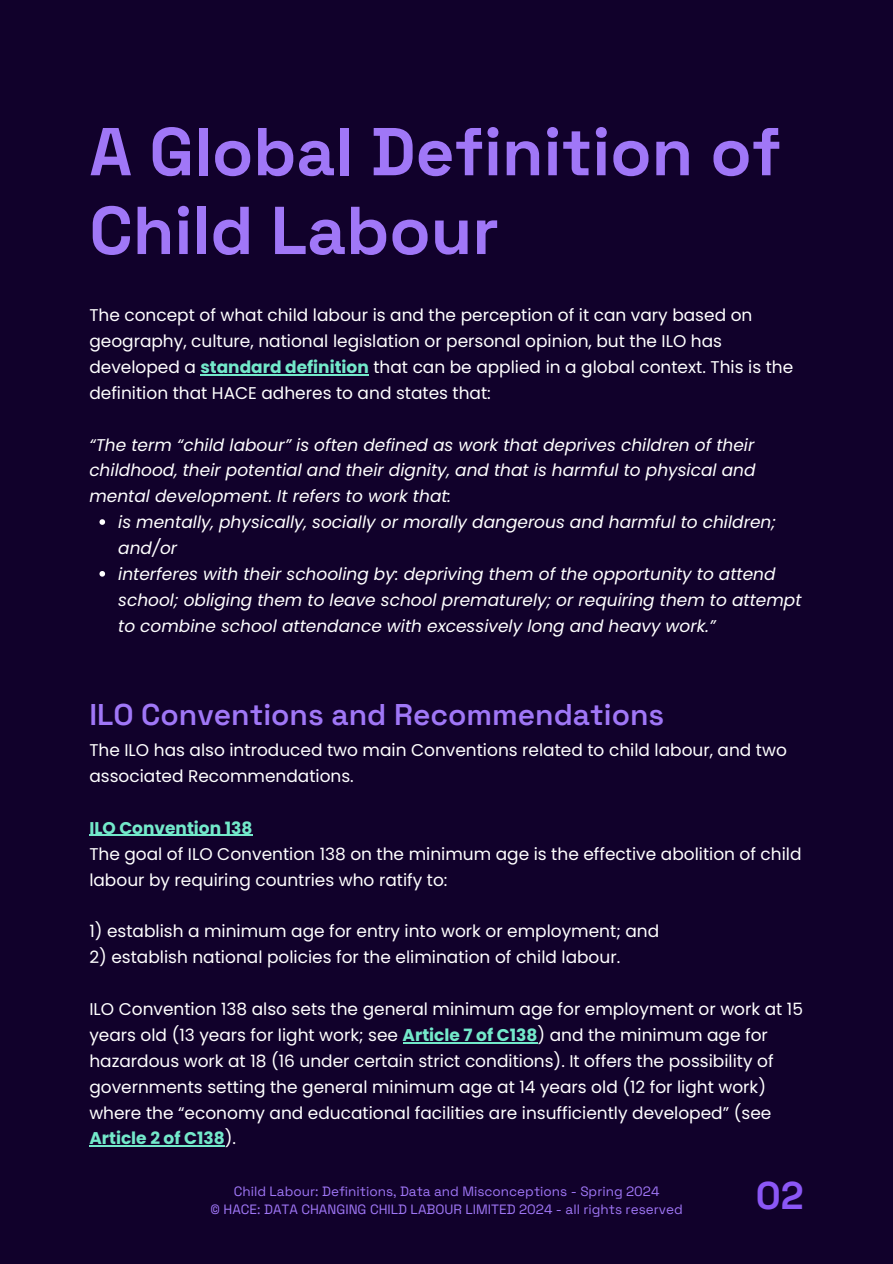
<style>
.page{position:relative;width:893px;height:1264px;background:#fff}
.page>*{position:absolute;margin:0;border:0;box-sizing:border-box;transform-origin:0 0}
.t1{font:700 67.5px/78.8px "Space Grotesk";color:#a077f7}
.t2{font:700 38.7px "Space Grotesk";color:#8b57f6}
.t3{font:600 30px "Space Grotesk";color:#a077f7}
.t4{font:16.95px/25.8px "Poppins";color:#fff}
.t5{font:italic 16.95px/25.8px "Poppins";color:#fff}
.t6{font:13.5px "Space Grotesk";color:#a077f7}
.s1{font-weight:700;color:#73e9ca}
</style>
<div class="page">
<div style="left:0;top:0;width:892px;height:1263px;background:#11012b"></div>
<hr style="left:89px;top:835px;width:163px;height:1px;background:#73e9ca">
<hr style="left:402px;top:1042px;width:135px;height:1px;background:#73e9ca">
<hr style="left:89px;top:1145px;width:136px;height:1px;background:#73e9ca">
<hr style="left:200px;top:374px;width:169px;height:1px;background:#73e9ca">
<svg style="left:99px;top:519px;width:6px;height:6px"></svg>
<svg style="left:99px;top:571px;width:6px;height:5px"></svg>
<h2 class="t1" style="left:89px;top:112px;width:693px">A Global Definition of<br>Child Labour</h2>
<h2 class="t4" style="left:89px;top:302px;width:705px">The concept of what child labour is and the perception of it can vary based on geography, culture, national legislation or personal opinion, but the ILO has developed a <span class="s1">standard definition</span> that can be applied in a global context. This is the definition that HACE adheres to and states that:</h2>
<h2 class="t5" style="left:89px;top:432px;width:667px;text-align:justify">“The term “child labour” is often defined as work that deprives children of their childhood, their potential and their dignity, and that is harmful to physical and mental development. It refers to work that:</h2>
<h2 class="t5" style="left:118px;top:509px;width:659px">is mentally, physically, socially or morally dangerous and harmful to children; and/or</h2>
<h2 class="t5" style="left:118px;top:561px;width:684px">interferes with their schooling by: depriving them of the opportunity to attend school; obliging them to leave school prematurely; or requiring them to attempt to combine school attendance with excessively long and heavy work.”</h2>
<h1 class="t3" style="left:89px;top:695px;width:576px">ILO Conventions and Recommendations</h1>
<h1 class="t4" style="left:89px;top:737px;width:699px">The ILO has also introduced two main Conventions related to child labour, and two associated Recommendations.</h1>
<h2 class="t4" style="left:89px;top:815px;width:713px"><span class="s1">ILO Convention 138<br></span>The goal of ILO Convention 138 on the minimum age is the effective abolition of child labour by requiring countries who ratify to:</h2>
<h2 class="t4" style="left:89px;top:918px;width:571px">1) establish a minimum age for entry into work or employment; and</h2>
<h2 class="t4" style="left:89px;top:944px;width:532px">2) establish national policies for the elimination of child labour.</h2>
<h2 class="t4" style="left:89px;top:996px;width:715px">ILO Convention 138 also sets the general minimum age for employment or work at 15 years old (13 years for light work; see <span class="s1">Article 7 of C138</span>) and the minimum age for hazardous work at 18 (16 under certain strict conditions). It offers the possibility of governments setting the general minimum age at 14 years old (12 for light work) where the “economy and educational facilities are insufficiently developed” (see <span class="s1">Article 2 of C138</span>).</h2>
<p class="t6" style="left:234px;top:1183px;width:427px">Child Labour: Definitions, Data and Misconceptions - Spring 2024</p>
<p class="t6" style="left:210px;top:1201px;width:474px">© HACE: DATA CHANGING CHILD LABOUR LIMITED 2024 - all rights reserved</p>
<p class="t2" style="left:755px;top:1170px;width:49px">02</p>
</div>
